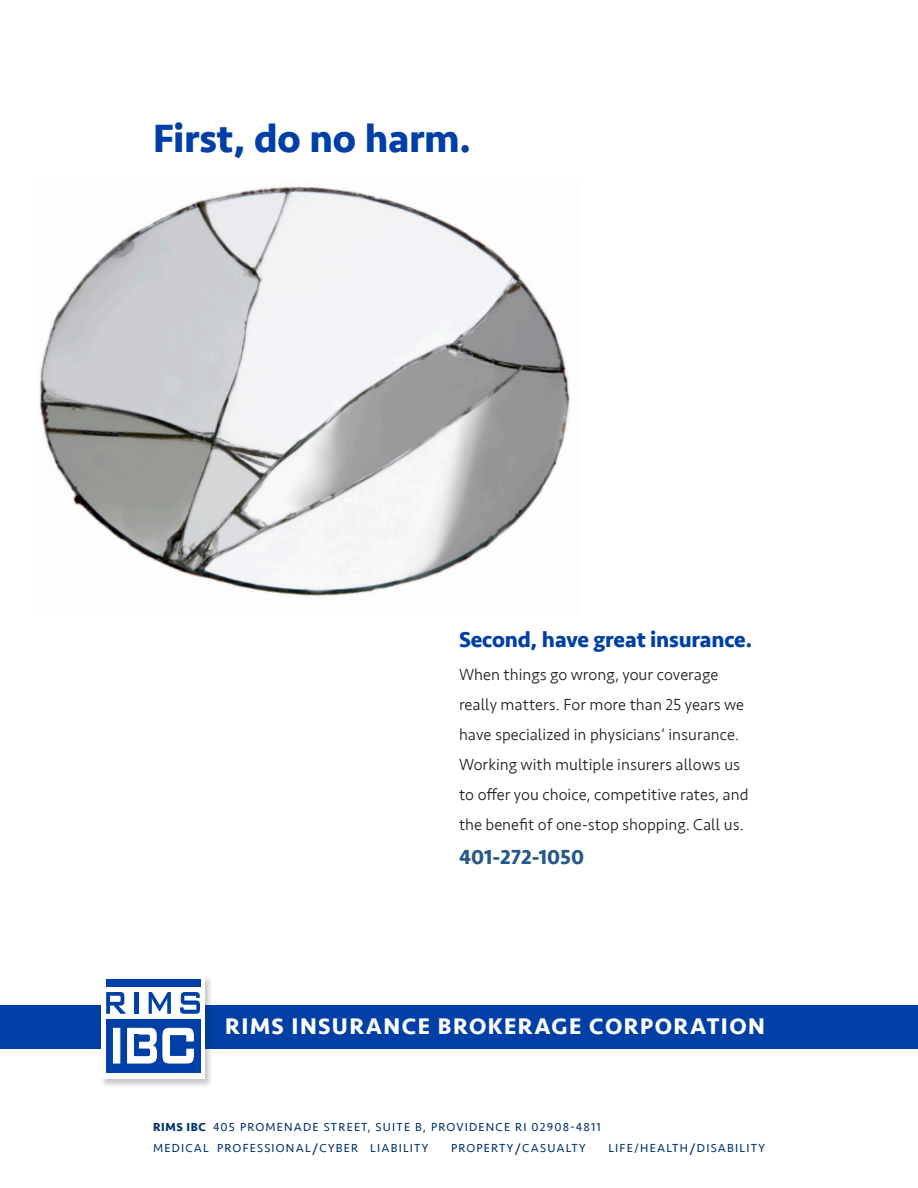
<style>
.page{position:relative;width:918px;height:1188px;background:#fff}
.page>*{position:absolute;margin:0;border:0;box-sizing:border-box;transform-origin:0 0}
.headline_Frutiger{font:700 40.5px "Seravek";letter-spacing:-.01em;color:#0040a6}
.penumbra_7_5_w__2{font:700 23.25px "Seravek";letter-spacing:.06em;color:#fff}
.subhead_Frutiger{font:700 22.5px "Seravek";letter-spacing:-.01em;color:#0040a6}
.penumbra_5_5_reg{font:700 21px "Seravek";color:#265988}
.sentences_Frutiger{font:300 16.5px/30px "Seravek";color:#231f20}
.insurance_Syntax{font:12px "Seravek";letter-spacing:.1em;color:#00306d}
.s1{font-weight:700}
.s2{font-size:15px}
</style>
<div class="page">
<div style="left:0;top:1005px;width:918px;height:43px;background:#0040a6"></div>
<img style="left:39px;top:186px;width:531px;height:410px">
<div style="left:100px;top:975px;width:113px;height:113px;background:#231f20;opacity:.25"></div>
<div style="left:101px;top:975px;width:104px;height:103px;background:#fff"></div>
<div style="left:106px;top:979px;width:94px;height:7px;background:#0040a6"></div>
<div style="left:106px;top:1020px;width:94px;height:53px;background:#0040a6"></div>
<svg style="left:106px;top:992px;width:20px;height:22px"></svg>
<svg style="left:149px;top:992px;width:22px;height:22px"></svg>
<svg style="left:180px;top:992px;width:20px;height:22px"></svg>
<div style="left:134px;top:992px;width:5px;height:22px;background:#0040a6"></div>
<div style="left:113px;top:1028px;width:7px;height:36px;background:#fff;border:1px solid #fff"></div>
<svg style="left:127px;top:1027px;width:67px;height:37px"></svg>
<div style="left:134px;top:1035px;width:5px;height:21px;background:#0040a6"></div>
<p class="headline_Frutiger" style="left:153px;top:106px;width:319px">First, do no harm.</p>
<p class="subhead_Frutiger" style="left:459px;top:621px;width:295px">Second, have great insurance.</p>
<p class="sentences_Frutiger" style="left:459px;top:659px;width:291px">When things go wrong, your coverage really matters. For more than 25 years we have specialized in physicians’ insurance.<br>Working with multiple insurers allows us to offer you choice, competitive rates, and the benefit of one-stop shopping. Call us.</p>
<p class="penumbra_5_5_reg" style="left:459px;top:840px;width:127px">401-272-1050</p>
<p class="penumbra_7_5_w__2" style="left:225px;top:1008px;width:541px">RIMS INSURANCE BROKERAGE CORPORATION</p>
<p class="insurance_Syntax" style="left:153px;top:1118px;width:449px"><span class="s1">RIMS IBC</span> 405 PROMENADE STREET, SUITE B, PROVIDENCE RI 02908-4811</p>
<p class="insurance_Syntax" style="left:153px;top:1139px;width:277px">MEDICAL PROFESSIONAL<span class="s2">/</span>CYBER LIABILITY</p>
<p class="insurance_Syntax" style="left:451px;top:1139px;width:136px">PROPERTY<span class="s2">/</span>CASUALTY</p>
<p class="insurance_Syntax" style="left:608px;top:1139px;width:158px">LIFE/HEALTH<span class="s2">/</span>DISABILITY</p>
</div>
